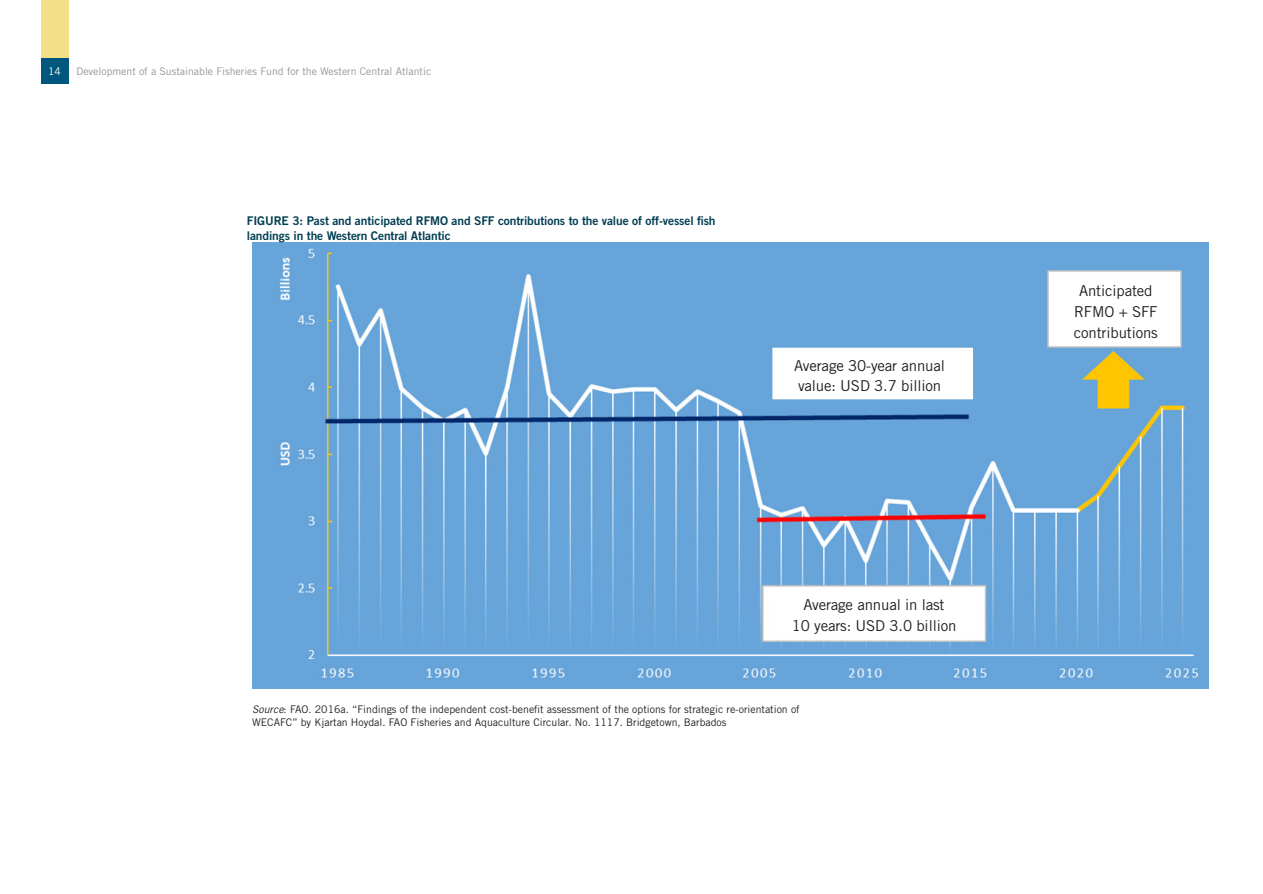
<style>
.page{position:relative;width:1263px;height:894px;background:#fff}
.page>*{position:absolute;margin:0;border:0;box-sizing:border-box;transform-origin:0 0}
.t1{font:15px/21px "Trade Gothic LT Std";letter-spacing:-.01em;color:#231f20;text-align:center}
.t2{font:12px/15px "Trade Gothic LT Std Bd 2";letter-spacing:-.01em;color:#003e52}
.t3{font:10.5px/13.5px "Trade Gothic LT Std";color:#231f20}
.t4{font:10.5px "Trade Gothic LT Std";color:#939598}
.t5{font:10.5px "Trade Gothic LT Std";color:#fff}
.s1{font-style:italic}
</style>
<div class="page">
<div style="left:41px;top:0;width:27px;height:63px;background:#f2df87"></div>
<div style="left:41px;top:58px;width:27px;height:26px;background:#00577d"></div>
<img style="left:252px;top:242px;width:957px;height:445px">
<div style="left:780px;top:350px;width:178px;height:43px;background:#fff"></div>
<div style="left:771px;top:592px;width:205px;height:44px;background:#fff"></div>
<div style="left:1061px;top:274px;width:109px;height:71px;background:#fff"></div>
<p class="t5" style="left:48px;top:65px;width:14px">14</p>
<p class="t4" style="left:76px;top:65px;width:356px">Development of a Sustainable Fisheries Fund for the Western Central Atlantic</p>
<p class="t2" style="left:247px;top:213px;width:470px">fi gure 3: Past and anticipated RFMO and SFF contributions to the value of off-vessel fish landings in the Western Central Atlantic</p>
<h1 class="t1" style="left:794px;top:356px;width:152px;line-height:19.5px;text-align:left">Average 30-year annual value: USD 3.7 billion</h1>
<h1 class="t1" style="left:791px;top:593px;width:166px">Average annual in last<br>10 years: USD 3.0 billion</h1>
<p class="t3" style="left:252px;top:701px;width:549px"><span class="s1">Source</span>: FAO. 2016a. “Findings of the independent cost-benefit assessment of the options for strategic re-orientation of<br>WECAFC” by Kjartan Hoydal. FAO Fisheries and Aquaculture Circular. No. 1117. Bridgetown, Barbados</p>
<h1 class="t1" style="left:1073px;top:280px;width:86px">Anticipated<br>RFMO + SFF contributions</h1>
</div>
